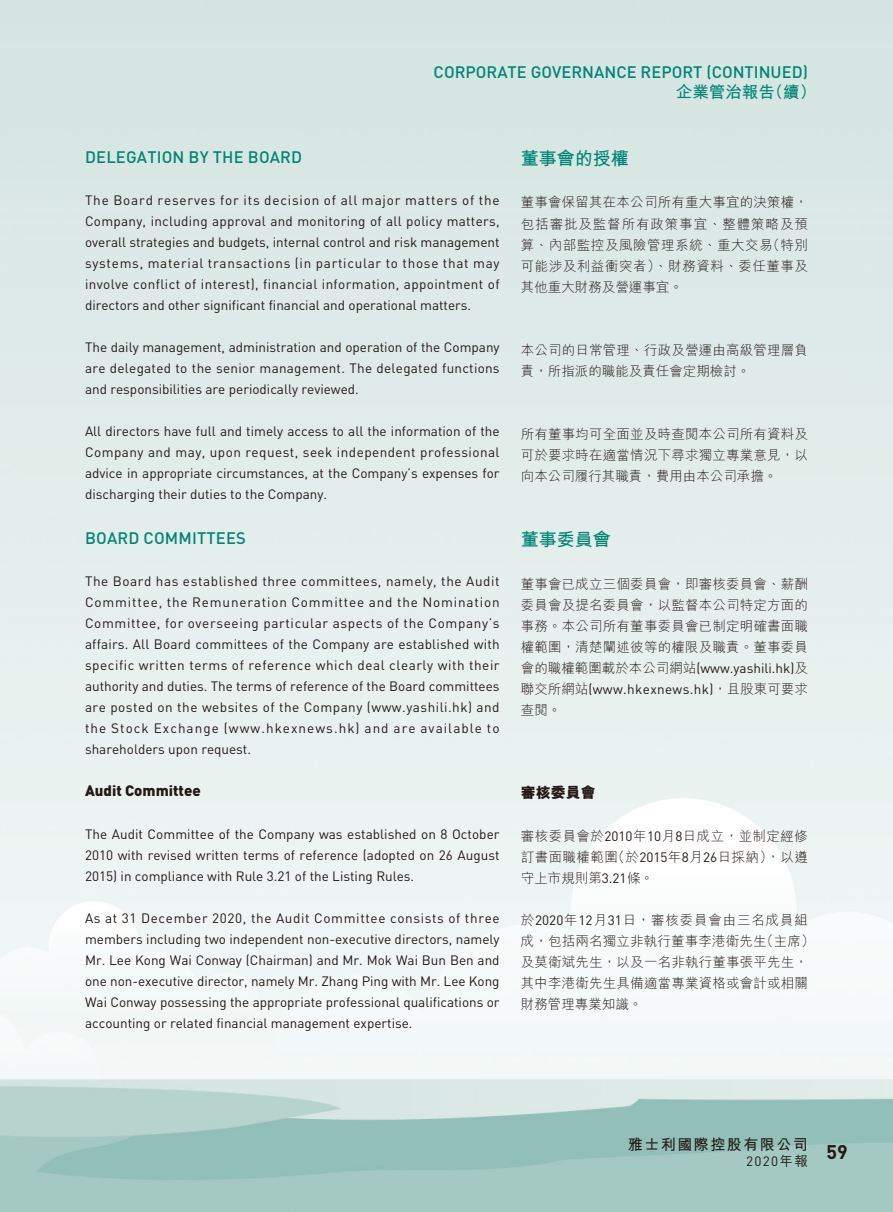
<style>
.page{position:relative;width:893px;height:1212px;background:#fff}
.page>*{position:absolute;margin:0;border:0;box-sizing:border-box;transform-origin:0 0}
.t1{font:700 19.5px "DIN Pro";color:#231916}
.t2{font:18px "M Hei HK Bold E Ten B5 H";color:#008575}
.t3{font:500 16.5px "DIN Pro";color:#008575}
.t4{font:16.5px "M Hei HK Bold E Ten B5 H";color:#008575}
.t5{font:900 15px "DIN Pro";color:#231916}
.t6{font:15px "M Hei HK Bold E Ten B5 H";letter-spacing:.1em;color:#231916}
.t7{font:15px "M Hei HK Xbold E Ten B5 H";color:#231916}
.t8{font:13.5px/21px "DIN Pro";color:#231916;text-align:justify}
.t9{font:13.5px/21px "M Hei HK Light E Ten B5 H";letter-spacing:.015em;color:#231916;text-align:justify}
.t10{font:13.5px/21px "DIN Pro";letter-spacing:.025em;color:#231916}
.s1{font-family:"M Hei HK Light E Ten B5 H"}
.s2{font-family:"DIN Pro"}
.s3{font-family:"M Hei HK Medium E Ten B5 H"}
</style>
<div class="page">
<p class="t3" style="left:434px;top:66px;width:376px">CORPORATE GOVERNANCE REPORT (CONTINUED)</p>
<p class="t4" style="left:676px;top:86px;width:142px">企業管治報告（續）</p>
<p class="t3" style="left:85px;top:151px;width:219px">DELEGATION BY THE BOARD</p>
<p class="t8" style="left:85px;top:192px;width:416px">The Board reserves for its decision of all major matters of the Company, including approval and monitoring of all policy matters, overall strategies and budgets, internal control and risk management systems, material transactions (in particular to those that may involve conflict of interest), financial information, appointment of directors and other significant financial and operational matters.</p>
<p class="t8" style="left:85px;top:339px;width:416px">The daily management, administration and operation of the Company are delegated to the senior management. The delegated functions and responsibilities are periodically reviewed.</p>
<p class="t8" style="left:85px;top:423px;width:416px">All directors have full and timely access to all the information of the Company and may, upon request, seek independent professional advice in appropriate circumstances, at the Company’s expenses for discharging their duties to the Company.</p>
<p class="t3" style="left:85px;top:532px;width:162px">BOARD COMMITTEES</p>
<p class="t8" style="left:85px;top:573px;width:416px">The Board has established three committees, namely, the Audit Committee, the Remuneration Committee and the Nomination Committee, for overseeing particular aspects of the Company’s affairs. All Board committees of the Company are established with specific written terms of reference which deal clearly with their authority and duties. The terms of reference of the Board committees are posted on the websites of the Company (www.yashili.hk) and the Stock Exchange (www.hkexnews.hk) and are available to shareholders upon request.</p>
<p class="t5" style="left:85px;top:785px;width:117px">Audit Committee</p>
<p class="t8" style="left:85px;top:825px;width:416px">The Audit Committee of the Company was established on 8 October 2010 with revised written terms of reference (adopted on 26 August 2015) in compliance with Rule 3.21 of the Listing Rules.</p>
<p class="t8" style="left:85px;top:909px;width:416px">As at 31 December 2020, the Audit Committee consists of three members including two independent non-executive directors, namely Mr. Lee Kong Wai Conway (Chairman) and Mr. Mok Wai Bun Ben and one non-executive director, namely Mr. Zhang Ping with Mr. Lee Kong Wai Conway possessing the appropriate professional qualifications or accounting or related financial management expertise.</p>
<h2 class="t2" style="left:521px;top:151px;width:110px">董事會的授權</h2>
<p class="t9" style="left:521px;top:194px;width:289px">董事會保留其在本公司所有重大事宜的決策權，包括審批及監督所有政策事宜、整體策略及預算、內部監控及風險管理系統、重大交易（特別可能涉及利益衝突者）、財務資料、委任董事及其他重大財務及營運事宜。</p>
<p class="t9" style="left:521px;top:341px;width:289px">本公司的日常管理、行政及營運由高級管理層負責，所指派的職能及責任會定期檢討。</p>
<p class="t9" style="left:521px;top:425px;width:289px">所有董事均可全面並及時查閱本公司所有資料及可於要求時在適當情況下尋求獨立專業意見，以向本公司履行其職責，費用由本公司承擔。</p>
<h2 class="t2" style="left:521px;top:532px;width:92px">董事委員會</h2>
<p class="t9" style="left:521px;top:575px;width:289px">董事會已成立三個委員會，即審核委員會、薪酬委員會及提名委員會，以監督本公司特定方面的事務。本公司所有董事委員會已制定明確書面職權範圍，清楚闡述彼等的權限及職責。董事委員</p>
<p class="t10" style="left:521px;top:659px;width:289px"><span class="s1">會的職權範圍載於本公司網站</span>(www.yashili.hk)<span class="s1">及聯交所網站</span>(www.hkexnews.hk)<span class="s1">，且股東可要求</span></p>
<p class="t9" style="left:521px;top:701px;width:42px">查閱。</p>
<p class="t7" style="left:521px;top:787px;width:76px">審核委員會</p>
<p class="t9" style="left:521px;top:827px;width:289px">審核委員會於<span class="s2">2010</span>年<span class="s2">10</span>月<span class="s2">8</span>日成立，並制定經修訂書面職權範圍（於<span class="s2">2015</span>年<span class="s2">8</span>月<span class="s2">26</span>日採納），以遵守上市規則第<span class="s2">3.21</span>條。</p>
<p class="t9" style="left:521px;top:911px;width:295px;text-align:left">於<span class="s2">2020</span>年<span class="s2">12</span>月<span class="s2">31</span>日，審核委員會由三名成員組成，包括兩名獨立非執行董事李港衛先生（主席）及莫衛斌先生，以及一名非執行董事張平先生，其中李港衛先生具備適當專業資格或會計或相關財務管理專業知識。</p>
<p class="t6" style="left:628px;top:1138px;width:181px">雅士利國際控股有限公司</p>
<p class="t8" style="left:746px;top:1152px;width:63px">2020<span class="s3">年報</span></p>
<h1 class="t1" style="left:827px;top:1144px;width:23px">59</h1>
</div>
